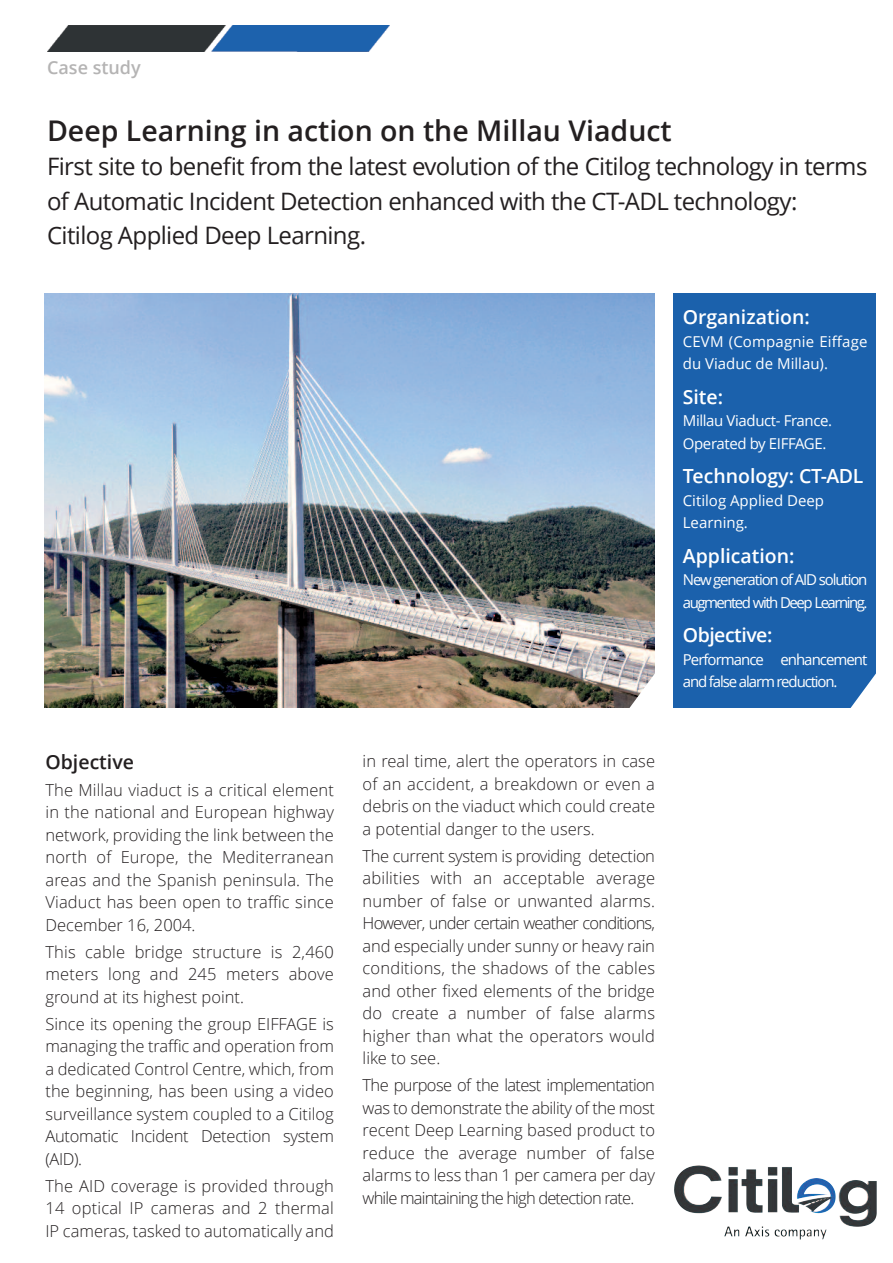
<style>
.page{position:relative;width:893px;height:1263px;background:#fff}
.page>*{position:absolute;margin:0;border:0;box-sizing:border-box;transform-origin:0 0}
.t1{font:600 28.5px "Open Sans";color:#231f20}
.t2{font:24px/34.5px "Open Sans";letter-spacing:-.025em;color:#231f20}
.t3{font:600 19.5px "Open Sans";color:#fff}
.t4{font:600 19.5px "Open Sans";letter-spacing:-.025em;color:#fff}
.t5{font:600 19.5px "Open Sans";color:#231f20}
.t6{font:600 18px "Open Sans";color:#b5b4b4}
.t7{font:300 16.5px/22.5px "Open Sans";color:#231f20;text-align:justify}
.t8{font:15px/22.5px "Open Sans";letter-spacing:-.095em;color:#fff}
.t9{font:15px/22.5px "Open Sans";letter-spacing:-.055em;color:#fff}
.t10{font:15px/22.5px "Open Sans";letter-spacing:.01em;color:#fff}
.t11{font:15px/22.5px "Open Sans";letter-spacing:-.025em;color:#fff}
.t12{font:15px/22.5px "Open Sans";color:#fff}
</style>
<div class="page">
<img style="left:47px;top:26px;width:342px;height:25px">
<img style="left:44px;top:293px;width:611px;height:414px">
<div style="left:673px;top:293px;width:203px;height:415px;background:#1b61ac"></div>
<svg style="left:617px;top:672px;width:38px;height:36px"></svg>
<svg style="left:850px;top:673px;width:26px;height:35px"></svg>
<img style="left:674px;top:1165px;width:40px;height:25px">
<p class="t6" style="left:47px;top:55px;width:95px">Case study</p>
<h1 class="t1" style="left:47px;top:110px;width:626px">Deep Learning in action on the Millau Viaduct</h1>
<h2 class="t2" style="left:47px;top:149px;width:822px">First site to benefit from the latest evolution of the Citilog technology in terms of Automatic Incident Detection enhanced with the CT-ADL technology:<br>Citilog Applied Deep Learning.</h2>
<p class="t5" style="left:45px;top:748px;width:90px">Objective</p>
<p class="t7" style="left:45px;top:778px;width:290px">The Millau viaduct is a critical element in the national and European highway network, providing the link between the north of Europe, the Mediterranean areas and the Spanish peninsula. The Viaduct has been open to traffic since December 16, 2004.</p>
<p class="t7" style="left:45px;top:940px;width:290px">This cable bridge structure is 2,460 meters long and 245 meters above ground at its highest point.</p>
<p class="t7" style="left:45px;top:1012px;width:290px">Since its opening the group EIFFAGE is managing the traffic and operation from a dedicated Control Centre, which, from the beginning, has been using a video surveillance system coupled to a Citilog Automatic Incident Detection system (AID).</p>
<p class="t7" style="left:45px;top:1174px;width:290px">The AID coverage is provided through 14 optical IP cameras and 2 thermal IP cameras, tasked to automatically and</p>
<p class="t7" style="left:363px;top:749px;width:294px">in real time, alert the operators in case of an accident, a breakdown or even a debris on the viaduct which could create a potential danger to the users.</p>
<p class="t7" style="left:363px;top:844px;width:294px">The current system is providing detection abilities with an acceptable average number of false or unwanted alarms.<br>However, under certain weather conditions, and especially under sunny or heavy rain conditions, the shadows of the cables and other fixed elements of the bridge do create a number of false alarms higher than what the operators would like to see.</p>
<p class="t7" style="left:363px;top:1073px;width:294px">The purpose of the latest implementation was to demonstrate the ability of the most recent Deep Learning based product to reduce the average number of false alarms to less than 1 per camera per day while maintaining the high detection rate.</p>
<p class="t3" style="left:683px;top:303px;width:128px">Organization:</p>
<p class="t10" style="left:683px;top:330px;width:186px">CEVM (Compagnie Eiffage du Viaduc de Millau).</p>
<p class="t3" style="left:683px;top:383px;width:42px">Site:</p>
<p class="t11" style="left:683px;top:409px;width:151px">Millau Viaduct- France.<br>Operated by EIFFAGE.</p>
<p class="t3" style="left:683px;top:462px;width:182px">Technology: CT-ADL</p>
<p class="t12" style="left:683px;top:489px;width:143px">Citilog Applied Deep<br>Learning.</p>
<p class="t3" style="left:683px;top:542px;width:113px">Application:</p>
<p class="t8" style="left:683px;top:568px;width:186px">New generation ofAID solution augmented with Deep Learning.</p>
<p class="t4" style="left:683px;top:621px;width:91px">Objective:</p>
<p class="t9" style="left:683px;top:648px;width:186px">Performance enhancement and false alarm reduction.</p>
</div>
